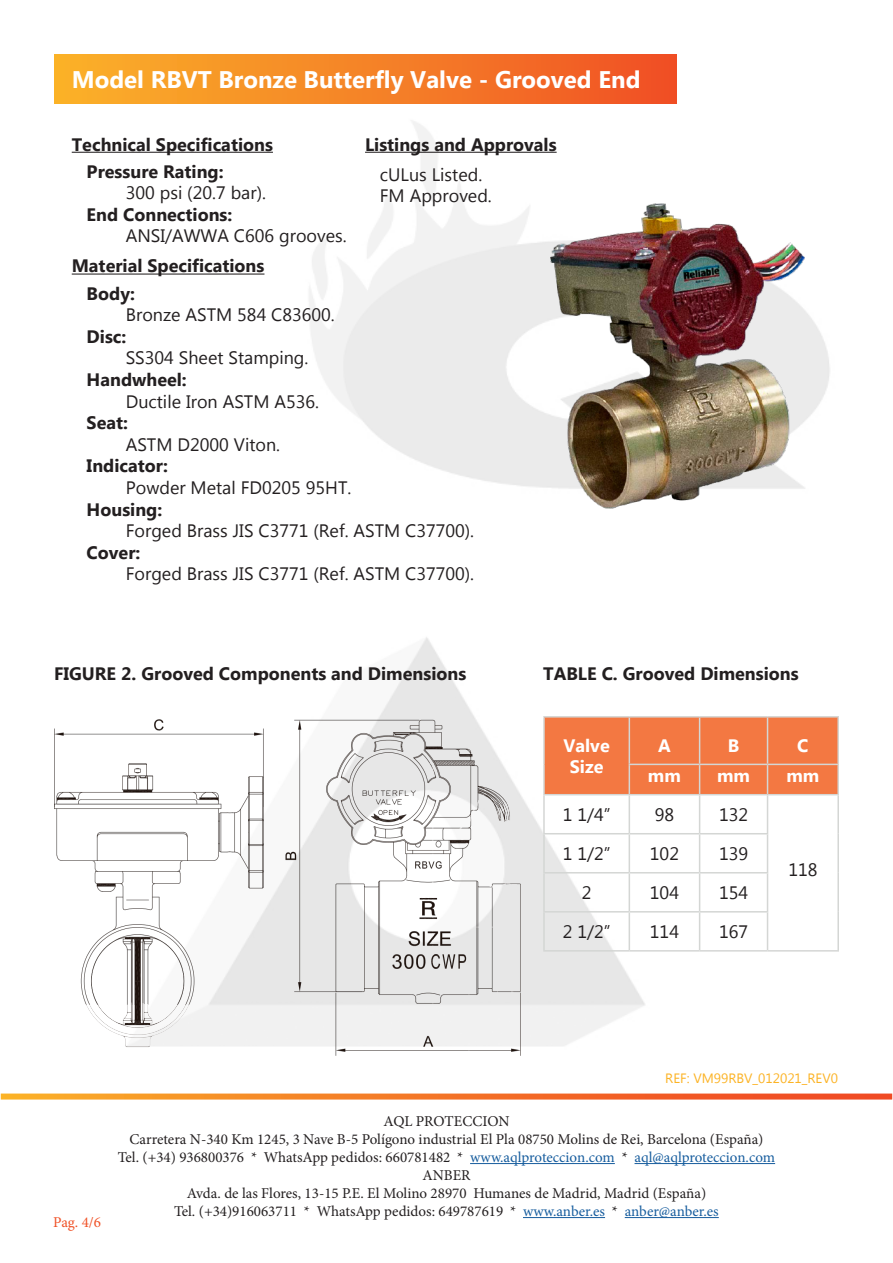
<style>
.page{position:relative;width:893px;height:1263px;background:#fff}
.page>*{position:absolute;margin:0;border:0;box-sizing:border-box;transform-origin:0 0}
.t1{font:700 24px "Microsoft New Tai Lue";color:#fff}
.t2{font:18px "Microsoft New Tai Lue";color:#231f20}
.t3{font:700 18px/27px "Microsoft New Tai Lue";color:#231f20}
.t4{font:700 18px/21.6px "Microsoft New Tai Lue";color:#fff;text-align:center}
.t5{font:15px/18px "Minion Pro";color:#231f20;text-align:center}
.t6{font:15px "Minion Pro";color:#f05126}
.t7{font:13.5px "Microsoft New Tai Lue";color:#fcb325}
.s1{color:#175d9e}
</style>
<div class="page">
<img style="left:81px;top:80px;width:771px;height:1085px">
<svg style="left:1px;top:1093px;width:891px;height:6px;background:#f4823a"></svg>
<hr style="left:470px;top:1163px;width:145px;height:1px;background:#175d9e">
<hr style="left:634px;top:1163px;width:141px;height:1px;background:#175d9e">
<hr style="left:523px;top:1217px;width:82px;height:1px;background:#175d9e">
<hr style="left:625px;top:1217px;width:94px;height:1px;background:#175d9e">
<div style="left:54px;top:54px;width:622px;height:50px;background:linear-gradient(to right,#fab329,#f05125)"></div>
<hr style="left:72px;top:152px;width:201px;height:1px;background:#231f20">
<hr style="left:72px;top:274px;width:192px;height:1px;background:#231f20">
<img style="left:550px;top:204px;width:254px;height:304px">
<hr style="left:365px;top:152px;width:192px;height:1px;background:#231f20">
<img style="left:54px;top:720px;width:467px;height:335px">
<hr style="left:543px;top:795px;width:2px;height:38px;background:#d4d6d4">
<hr style="left:629px;top:795px;width:1px;height:38px;background:#d4d6d4">
<hr style="left:699px;top:795px;width:1px;height:38px;background:#d4d6d4">
<hr style="left:767px;top:795px;width:1px;height:38px;background:#d4d6d4">
<hr style="left:837px;top:795px;width:2px;height:39px;background:#d4d6d4">
<hr style="left:543px;top:833px;width:86px;height:1px;background:#d4d6d4">
<hr style="left:543px;top:834px;width:2px;height:38px;background:#d4d6d4">
<hr style="left:629px;top:833px;width:71px;height:1px;background:#d4d6d4">
<hr style="left:629px;top:834px;width:1px;height:38px;background:#d4d6d4">
<hr style="left:700px;top:833px;width:68px;height:1px;background:#d4d6d4">
<hr style="left:699px;top:834px;width:1px;height:38px;background:#d4d6d4">
<hr style="left:767px;top:834px;width:1px;height:38px;background:#d4d6d4">
<hr style="left:837px;top:834px;width:2px;height:39px;background:#d4d6d4">
<hr style="left:543px;top:872px;width:86px;height:1px;background:#d4d6d4">
<hr style="left:543px;top:873px;width:2px;height:38px;background:#d4d6d4">
<hr style="left:629px;top:872px;width:71px;height:1px;background:#d4d6d4">
<hr style="left:629px;top:873px;width:1px;height:38px;background:#d4d6d4">
<hr style="left:700px;top:872px;width:68px;height:1px;background:#d4d6d4">
<hr style="left:699px;top:873px;width:1px;height:38px;background:#d4d6d4">
<hr style="left:767px;top:873px;width:1px;height:38px;background:#d4d6d4">
<hr style="left:837px;top:873px;width:2px;height:39px;background:#d4d6d4">
<hr style="left:543px;top:911px;width:86px;height:1px;background:#d4d6d4">
<hr style="left:543px;top:912px;width:2px;height:38px;background:#d4d6d4">
<hr style="left:629px;top:911px;width:71px;height:1px;background:#d4d6d4">
<hr style="left:629px;top:912px;width:1px;height:38px;background:#d4d6d4">
<hr style="left:700px;top:911px;width:68px;height:1px;background:#d4d6d4">
<hr style="left:699px;top:912px;width:1px;height:38px;background:#d4d6d4">
<hr style="left:767px;top:912px;width:1px;height:38px;background:#d4d6d4">
<hr style="left:837px;top:912px;width:2px;height:38px;background:#d4d6d4">
<hr style="left:543px;top:950px;width:86px;height:1px;background:#d4d6d4">
<hr style="left:629px;top:950px;width:71px;height:1px;background:#d4d6d4">
<hr style="left:700px;top:950px;width:67px;height:1px;background:#d4d6d4">
<hr style="left:767px;top:950px;width:72px;height:1px;background:#d4d6d4">
<hr style="left:543px;top:717px;width:2px;height:47px;background:#d4d6d4">
<hr style="left:837px;top:717px;width:2px;height:47px;background:#d4d6d4">
<hr style="left:543px;top:764px;width:2px;height:30px;background:#d4d6d4">
<div style="left:544px;top:717px;width:294px;height:77px;background:#f37842"></div>
<hr style="left:837px;top:765px;width:2px;height:29px;background:#d4d6d4">
<hr style="left:543px;top:716px;width:86px;height:1px;background:#d4d6d4">
<hr style="left:629px;top:716px;width:71px;height:1px;background:#d4d6d4">
<hr style="left:700px;top:716px;width:67px;height:1px;background:#d4d6d4">
<hr style="left:767px;top:716px;width:72px;height:1px;background:#d4d6d4">
<hr style="left:629px;top:764px;width:71px;height:1px;background:#d4d6d4">
<hr style="left:700px;top:764px;width:67px;height:1px;background:#d4d6d4">
<hr style="left:767px;top:764px;width:72px;height:1px;background:#d4d6d4">
<hr style="left:543px;top:794px;width:86px;height:1px;background:#d4d6d4">
<hr style="left:629px;top:794px;width:71px;height:1px;background:#d4d6d4">
<hr style="left:700px;top:794px;width:67px;height:1px;background:#d4d6d4">
<hr style="left:767px;top:794px;width:72px;height:1px;background:#d4d6d4">
<h1 class="t1" style="left:72px;top:65px;width:570px">Model RBVT Bronze Butterfly Valve - Grooved End</h1>
<p class="t3" style="left:87px;top:132px;width:188px;text-indent:-15px">Technical Specifications<br>Pressure Rating:</p>
<p class="t2" style="left:126px;top:183px;width:142px">300 psi (20.7 bar).</p>
<p class="t3" style="left:87px;top:202px;width:147px">End Connections:</p>
<p class="t2" style="left:126px;top:226px;width:222px">ANSI/AWWA C606 grooves.</p>
<p class="t3" style="left:87px;top:254px;width:179px;text-indent:-15px">Material Specifications<br>Body:</p>
<p class="t2" style="left:126px;top:304px;width:211px">Bronze ASTM 584 C83600.</p>
<p class="t3" style="left:87px;top:324px;width:41px">Disc:</p>
<p class="t2" style="left:126px;top:348px;width:184px">SS304 Sheet Stamping.</p>
<p class="t3" style="left:87px;top:367px;width:102px">Handwheel:</p>
<p class="t2" style="left:126px;top:391px;width:195px">Ductile Iron ASTM A536.</p>
<p class="t3" style="left:87px;top:411px;width:43px">Seat:</p>
<p class="t2" style="left:126px;top:434px;width:156px">ASTM D2000 Viton.</p>
<p class="t3" style="left:87px;top:454px;width:83px">Indicator:</p>
<p class="t2" style="left:126px;top:477px;width:227px">Powder Metal FD0205 95HT.</p>
<p class="t3" style="left:87px;top:497px;width:77px">Housing:</p>
<p class="t2" style="left:126px;top:520px;width:350px">Forged Brass JIS C3771 (Ref. ASTM C37700).</p>
<p class="t3" style="left:87px;top:540px;width:55px">Cover:</p>
<p class="t2" style="left:126px;top:564px;width:350px">Forged Brass JIS C3771 (Ref. ASTM C37700).</p>
<p class="t3" style="left:365px;top:132px;width:193px">Listings and Approvals</p>
<p class="t2" style="left:380px;top:164px;width:104px">cULus Listed.</p>
<p class="t2" style="left:380px;top:185px;width:114px">FM Approved.</p>
<p class="t3" style="left:54px;top:662px;width:414px">FIGURE 2. Grooved Components and Dimensions</p>
<p class="t3" style="left:543px;top:662px;width:257px">TABLE C. Grooved Dimensions</p>
<p class="t4" style="left:563px;top:736px;width:48px">Valve<br>Size</p>
<p class="t4" style="left:658px;top:736px;width:14px">A</p>
<p class="t4" style="left:728px;top:736px;width:13px">B</p>
<p class="t4" style="left:797px;top:736px;width:13px">C</p>
<p class="t4" style="left:648px;top:766px;width:34px">mm</p>
<p class="t4" style="left:717px;top:766px;width:34px">mm</p>
<p class="t4" style="left:786px;top:766px;width:34px">mm</p>
<p class="t2" style="left:563px;top:804px;width:49px">1 1/4”</p>
<p class="t2" style="left:655px;top:804px;width:21px">98</p>
<p class="t2" style="left:719px;top:804px;width:31px">132</p>
<p class="t2" style="left:563px;top:843px;width:49px">1 1/2”</p>
<p class="t2" style="left:650px;top:843px;width:31px">102</p>
<p class="t2" style="left:719px;top:843px;width:31px">139</p>
<p class="t2" style="left:582px;top:882px;width:11px">2</p>
<p class="t2" style="left:650px;top:882px;width:31px">104</p>
<p class="t2" style="left:719px;top:882px;width:31px">154</p>
<p class="t2" style="left:563px;top:921px;width:49px">2 1/2”</p>
<p class="t2" style="left:650px;top:921px;width:31px">114</p>
<p class="t2" style="left:719px;top:921px;width:31px">167</p>
<p class="t2" style="left:788px;top:859px;width:31px">118</p>
<p class="t6" style="left:53px;top:1212px;width:49px">Pag. 4/6</p>
<p class="t7" style="left:665px;top:1071px;width:174px">REF: VM99RBV_012021_REV0</p>
<p class="t5" style="left:118px;top:1112px;width:659px">AQL PROTECCION<br>Carretera N-340 Km 1245, 3 Nave B-5 Polígono industrial El Pla 08750 Molins de Rei, Barcelona (España)<br>Tel. (+34) 936800376 * WhatsApp pedidos: 660781482 * <span class="s1">www.aqlproteccion.com</span> * <span class="s1">aql@aqlproteccion.com </span>ANBER<br>Avda. de las Flores, 13-15 P.E. El Molino 28970 Humanes de Madrid, Madrid (España)<br>Tel. (+34)916063711 * WhatsApp pedidos: 649787619 * <span class="s1">www.anber.es</span> * <span class="s1">anber@anber.es</span></p>
</div>
